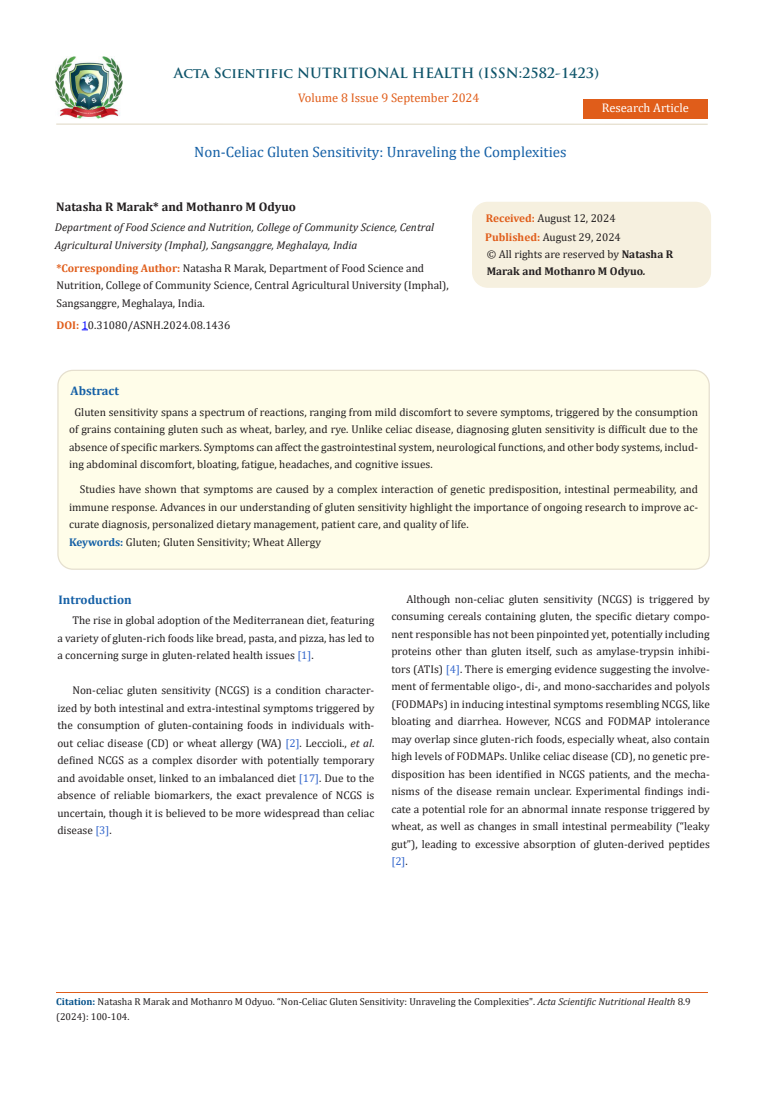
<style>
.page{position:relative;width:764px;height:1110px;background:#fff}
.page>*{position:absolute;margin:0;border:0;box-sizing:border-box;transform-origin:0 0}
.t1{font:15px "Cambria";color:#1560a6}
.t2{font:700 13.75px "Trajan Pro";color:#0e546a}
.t3{font:700 12.5px "Cambria";color:#231f20}
.t4{font:12.5px "Cambria";color:#e05d1a}
.t5{font:700 12.5px "Cambria";color:#1560a6}
.t6{font:12.5px "Cambria";color:#fff}
.t7{font:11.25px/17.5px "Cambria";color:#231f20;text-align:justify}
.t8{font:italic 11.25px/17.5px "Cambria";color:#231f20}
.t9{font:700 11.25px/17.5px "Cambria";color:#231f20}
.t10{font:10px/15px "Cambria";color:#231f20}
.s1{font-weight:700;color:#e05d1a}
.s2{color:#00f}
.s3{font-weight:400}
.s4{font-style:italic}
.s5{font-weight:700;color:#1560a6}
.s6{color:#36c}
.s7{font-weight:700;color:#035089}
</style>
<div class="page">
<img style="left:56px;top:57px;width:66px;height:61px">
<div style="left:583px;top:99px;width:124px;height:20px;background:#e05d1a"></div>
<div style="left:472px;top:202px;width:238px;height:85px;background:#f6f0df;border-radius:15px"></div>
<div style="left:472px;top:202px;width:239px;height:86px;border:1px solid #f6f0df;border-radius:15px"></div>
<div style="left:58px;top:370px;width:651px;height:199px;background:#fffde9;border-radius:15px"></div>
<div style="left:57px;top:370px;width:653px;height:200px;border:1px solid #e5dfce;border-radius:15px"></div>
<hr style="left:56px;top:992px;width:651px;height:1px;background:#e05d1a">
<hr style="left:56px;top:123px;width:651px;height:2px;background:#e5dfce">
<p class="t2" style="left:174px;top:64px;width:427px">Acta Scientific NUTRITIONAL HEALTH (ISSN:2582-1423)</p>
<p class="t4" style="left:298px;top:91px;width:183px">Volume 8 Issue 9 September 2024</p>
<p class="t6" style="left:602px;top:100px;width:89px">Research Article</p>
<p class="t1" style="left:194px;top:143px;width:374px">Non-Celiac Gluten Sensitivity: Unraveling the Complexities</p>
<p class="t3" style="left:56px;top:198px;width:241px">Natasha R Marak* and Mothanro M Odyuo</p>
<p class="t8" style="left:55px;top:218px;width:381px">Department of Food Science and Nutrition, College of Community Science, Central<br>Agricultural University (Imphal), Sangsanggre, Meghalaya, India</p>
<p class="t7" style="left:56px;top:259px;width:394px;text-align:left"><span class="s1">*Corresponding Author:</span> Natasha R Marak, Department of Food Science and<br>Nutrition, College of Community Science, Central Agricultural University (Imphal),<br>Sangsanggre, Meghalaya, India.</p>
<p class="t7" style="left:56px;top:317px;width:175px"><span class="s1">DOI:</span> <span class="s2">1</span>0.31080/ASNH.2024.08.1436</p>
<p class="t5" style="left:71px;top:382px;width:50px">Abstract</p>
<p class="t7" style="left:486px;top:209px;width:131px"><span class="s1">Received:</span> August 12, 2024</p>
<p class="t7" style="left:485px;top:228px;width:137px"><span class="s1">Published:</span> August 29, 2024</p>
<p class="t9" style="left:487px;top:245px;width:188px"><span class="s3">© All rights are reserved by</span> Natasha R<br>Marak and Mothanro M Odyuo<span class="s4">.</span></p>
<p class="t7" style="left:69px;top:403px;width:630px;text-indent:5px">Gluten sensitivity spans a spectrum of reactions, ranging from mild discomfort to severe symptoms, triggered by the consumption of grains containing gluten such as wheat, barley, and rye. Unlike celiac disease, diagnosing gluten sensitivity is difficult due to the absence of specific markers. Symptoms can affect the gastrointestinal system, neurological functions, and other body systems, includ&shy;ing abdominal discomfort, bloating, fatigue, headaches, and cognitive issues.</p>
<p class="t7" style="left:69px;top:481px;width:630px;text-indent:11px">Studies have shown that symptoms are caused by a complex interaction of genetic predisposition, intestinal permeability, and immune response. Advances in our understanding of gluten sensitivity highlight the importance of ongoing research to improve ac&shy;curate diagnosis, personalized dietary management, patient care, and quality of life.</p>
<p class="t7" style="left:69px;top:533px;width:253px"><span class="s5">Keywords:</span> Gluten; Gluten Sensitivity; Wheat Allergy</p>
<p class="t5" style="left:59px;top:590px;width:75px">Introduction</p>
<p class="t7" style="left:57px;top:612px;width:318px;text-indent:15px">The rise in global adoption of the Mediterranean diet, featuring a variety of gluten-rich foods like bread, pasta, and pizza, has led to a concerning surge in gluten-related health issues <span class="s6">[1]</span>.</p>
<p class="t7" style="left:57px;top:682px;width:318px;text-indent:15px">Non-celiac gluten sensitivity (NCGS) is a condition character&shy;ized by both intestinal and extra-intestinal symptoms triggered by the consumption of gluten-containing foods in individuals with&shy;out celiac disease (CD) or wheat allergy (WA) <span class="s6">[2]</span>. Leccioli., <span class="s4">et al</span>. defined NCGS as a complex disorder with potentially temporary and avoidable onset, linked to an imbalanced diet <span class="s6">[17]</span>. Due to the absence of reliable biomarkers, the exact prevalence of NCGS is uncertain, though it is believed to be more widespread than celiac disease <span class="s6">[3]</span>.</p>
<p class="t7" style="left:391px;top:590px;width:320px;text-indent:15px">Although non-celiac gluten sensitivity (NCGS) is triggered by consuming cereals containing gluten, the specific dietary compo&shy;nent responsible has not been pinpointed yet, potentially including proteins other than gluten itself, such as amylase-trypsin inhibi&shy;tors (ATIs) <span class="s6">[4]</span>. There is emerging evidence suggesting the involve&shy;ment of fermentable oligo-, di-, and mono-saccharides and polyols (FODMAPs) in inducing intestinal symptoms resembling NCGS, like bloating and diarrhea. However, NCGS and FODMAP intolerance may overlap since gluten-rich foods, especially wheat, also contain high levels of FODMAPs. Unlike celiac disease (CD), no genetic pre&shy;disposition has been identified in NCGS patients, and the mecha&shy;nisms of the disease remain unclear. Experimental findings indi&shy;cate a potential role for an abnormal innate response triggered by wheat, as well as changes in small intestinal permeability (“leaky gut”), leading to excessive absorption of gluten-derived peptides <span class="s6">[2]</span>.</p>
<p class="t10" style="left:56px;top:994px;width:636px"><span class="s7">Citation:</span> Natasha R Marak and Mothanro M Odyuo. “Non-Celiac Gluten Sensitivity: Unraveling the Complexities". <span class="s4">Acta Scientific Nutritional Health</span> 8.9 (2024): 100-104.</p>
</div>
